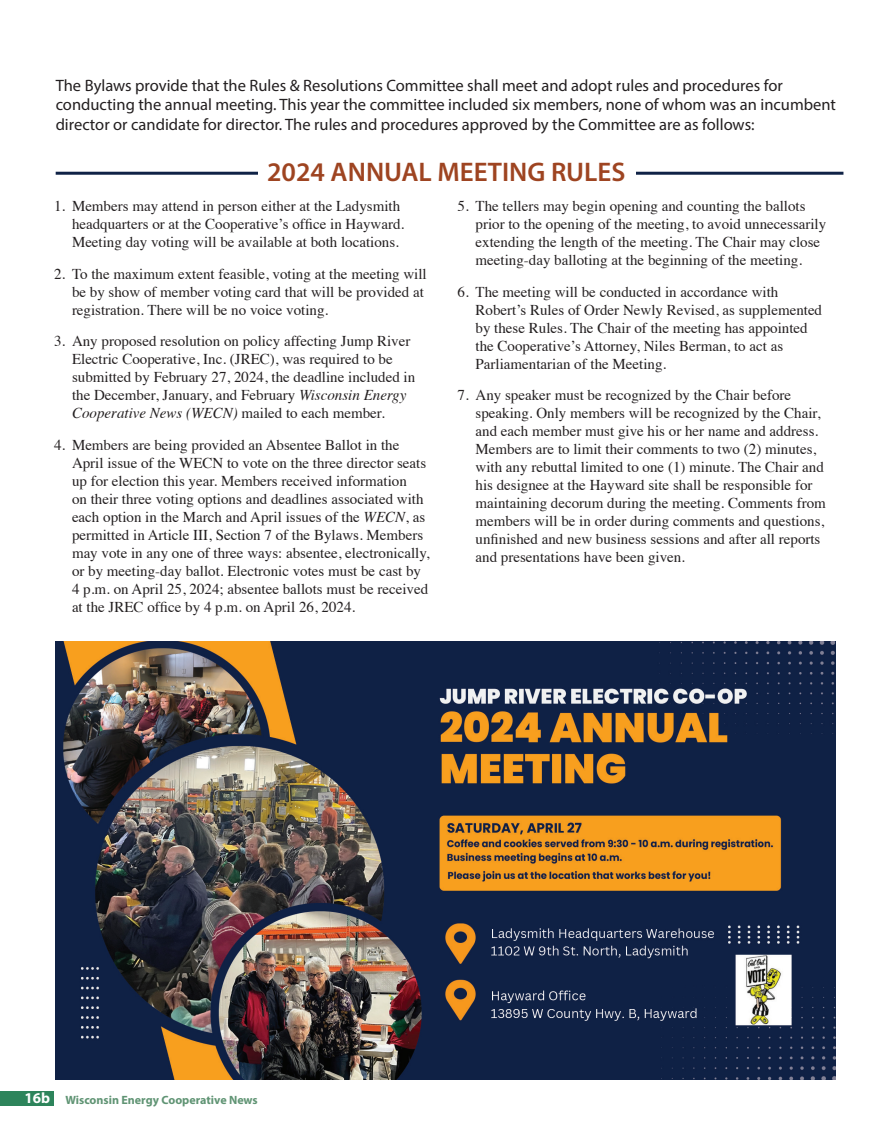
<style>
.page{position:relative;width:891px;height:1134px;background:#fff}
.page>*{position:absolute;margin:0;border:0;box-sizing:border-box;transform-origin:0 0}
.Local_-_body_text{font:600 27px "Myriad Pro";color:#9e4421}
.Local_-_body_text-2{font:16.5px/19.8px "Myriad Pro";color:#231f20}
.Local_-_body_text-3{font:15px/18px "Times";color:#231f20}
.t1{font:700 15px "Myriad Pro";color:#fff}
.t2{font:700 12px "Myriad Pro";color:#609474}
.s1{font-style:italic}
</style>
<div class="page">
<hr style="left:56px;top:172px;width:787px;height:3px;background:#0f2246">
<div style="left:258px;top:154px;width:378px;height:37px;background:#fff"></div>
<div style="left:0;top:1091px;width:53px;height:14px;background:#2d845b"></div>
<img style="left:55px;top:641px;width:781px;height:439px">
<p class="Local_-_body_text-2" style="left:56px;top:75px;width:782px">The Bylaws provide that the Rules &amp; Resolutions Committee shall meet and adopt rules and procedures for conducting the annual meeting. This year the committee included six members, none of whom was an incumbent director or candidate for director. The rules and procedures approved by the Committee are as follows:</p>
<p class="Local_-_body_text" style="left:267px;top:154px;width:360px">2024 ANNUAL MEETING RULES</p>
<p class="Local_-_body_text-3" style="left:72px;top:196px;width:334px;text-indent:-18px">1. Members may attend in person either at the Ladysmith headquarters or at the Cooperative’s office in Hayward.<br>Meeting day voting will be available at both locations.</p>
<p class="Local_-_body_text-3" style="left:72px;top:263px;width:356px;text-indent:-18px">2. To the maximum extent feasible, voting at the meeting will be by show of member voting card that will be provided at registration. There will be no voice voting.</p>
<p class="Local_-_body_text-3" style="left:72px;top:331px;width:345px;text-indent:-18px">3. Any proposed resolution on policy affecting Jump River Electric Cooperative, Inc. (JREC), was required to be submitted by February 27, 2024, the deadline included in the December, January, and February <span class="s1">Wisconsin Energy Cooperative News (WECN)</span> mailed to each member.</p>
<p class="Local_-_body_text-3" style="left:72px;top:434px;width:359px;text-indent:-18px">4. Members are being provided an Absentee Ballot in the April issue of the WECN to vote on the three director seats up for election this year. Members received information<br>on their three voting options and deadlines associated with each option in the March and April issues of the <span class="s1">WECN</span>, as permitted in Article III, Section 7 of the Bylaws. Members may vote in any one of three ways: absentee, electronically, or by meeting-day ballot. Electronic votes must be cast by 4 p.m. on April 25, 2024; absentee ballots must be received at the JREC office by 4 p.m. on April 26, 2024.</p>
<p class="Local_-_body_text-3" style="left:476px;top:196px;width:352px;text-indent:-18px">5. The tellers may begin opening and counting the ballots prior to the opening of the meeting, to avoid unnecessarily extending the length of the meeting. The Chair may close meeting-day balloting at the beginning of the meeting.</p>
<p class="Local_-_body_text-3" style="left:476px;top:281px;width:348px;text-indent:-18px">6. The meeting will be conducted in accordance with Robert’s Rules of Order Newly Revised, as supplemented by these Rules. The Chair of the meeting has appointed the Cooperative’s Attorney, Niles Berman, to act as Parliamentarian of the Meeting.</p>
<p class="Local_-_body_text-3" style="left:476px;top:385px;width:352px;text-indent:-18px">7. Any speaker must be recognized by the Chair before speaking. Only members will be recognized by the Chair, and each member must give his or her name and address.<br>Members are to limit their comments to two (2) minutes, with any rebuttal limited to one (1) minute. The Chair and his designee at the Hayward site shall be responsible for maintaining decorum during the meeting. Comments from members will be in order during comments and questions, unfinished and new business sessions and after all reports and presentations have been given.</p>
<p class="t1" style="left:25px;top:1089px;width:27px">16b</p>
<p class="t2" style="left:66px;top:1092px;width:194px">Wisconsin Energy Cooperative News</p>
</div>
